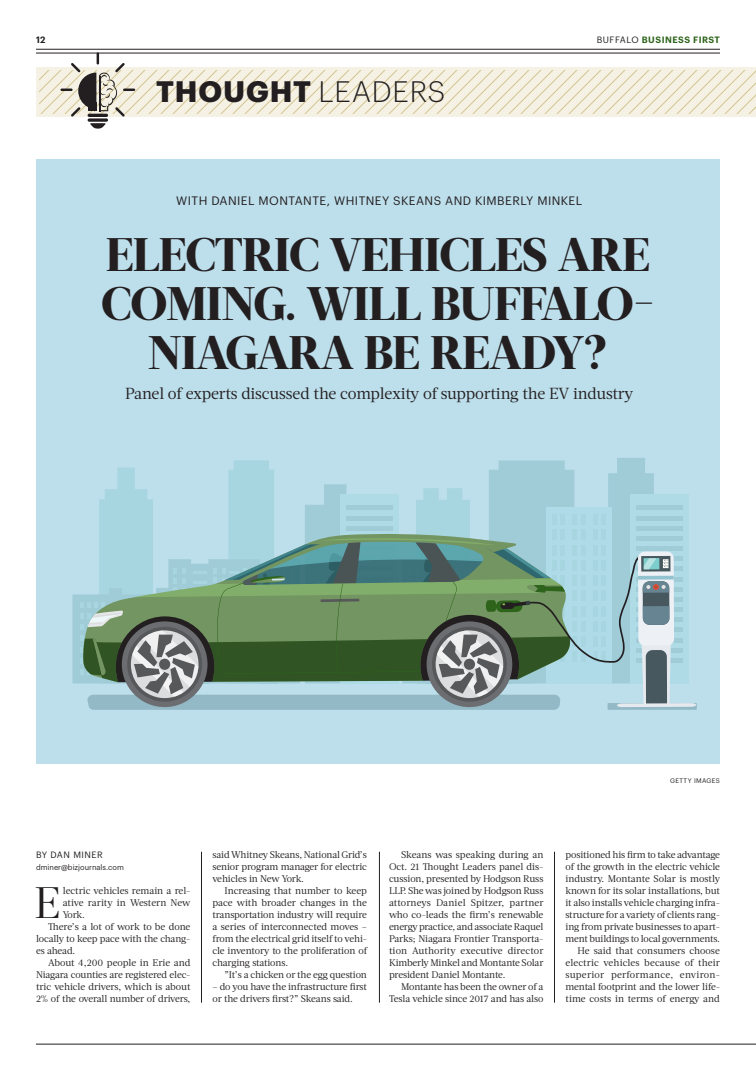
<style>
.page{position:relative;width:756px;height:1080px;background:#fff}
.page>*{position:absolute;margin:0;border:0;box-sizing:border-box;transform-origin:0 0}
.Headline_-_News__42{font:800 47px/49px "Acta Headline";letter-spacing:-.02em;color:#231f20;text-align:center}
.Drop_Cap_-_Justified{font:44px "Acta Headline";color:#231f20}
.t1{font:700 29px "Graphik";letter-spacing:.03em;color:#231f20}
.Headline_-_Subhead{font:16px "Acta";letter-spacing:-.015em;color:#231f20}
.t2{font:12px "Graphik";letter-spacing:.035em;color:#231f20}
.Body_Copy_-_Serif__I{font:9.7px/12px "Acta";letter-spacing:-.015em;color:#231f20;text-align:justify}
.Drop_Cap_-_Justified-2{font:9.7px/12px "Acta";color:#231f20;text-align:justify}
.t3{font:600 9px "Graphik";letter-spacing:.055em;color:#2d631a}
.Byline_-_Staff{font:9px "Graphik";letter-spacing:.055em;color:#231f20}
.t4{font:600 9px "Graphik";color:#231f20}
.Byline_-_Staff-2{font:7.5px "Graphik";letter-spacing:.005em;color:#231f20}
.Photo_-_Credit{font:6.5px "Graphik";letter-spacing:.055em;color:#231f20}
.s1{font-weight:400;color:#231f20}
.s2{font-weight:300}
</style>
<div class="page">
<hr style="left:36px;top:49px;width:684px;height:1px;background:#231f20">
<hr style="left:36px;top:53px;width:684px;height:1px;background:#231f20">
<div style="left:36px;top:159px;width:684px;height:604px;background:#bddeeb"></div>
<div style="left:608px;top:703px;width:89px;height:7px;background:#9cc0cd"></div>
<svg style="left:72px;top:458px;width:624px;height:252px"></svg>
<svg style="left:638px;top:576px;width:36px;height:4px"></svg>
<hr style="left:36px;top:1044px;width:720px;height:1px;background:#231f20">
<svg style="left:88px;top:118px;width:20px;height:4px"></svg>
<svg style="left:90px;top:123px;width:16px;height:6px"></svg>
<svg style="left:38px;top:52px;width:718px;height:65px"></svg>
<hr style="left:201px;top:852px;width:1px;height:151px;background:#231f20">
<hr style="left:379px;top:852px;width:1px;height:151px;background:#231f20">
<hr style="left:554px;top:852px;width:1px;height:151px;background:#231f20">
<p class="t4" style="left:36px;top:33px;width:11px">12</p>
<p class="t3" style="left:597px;top:33px;width:125px"><span class="s1">BUFFALO</span> BUSINESS FIRST</p>
<p class="t1" style="left:156px;top:69px;width:291px">THOUGHT <span class="s2">LEADERS</span></p>
<p class="t2" style="left:176px;top:191px;width:408px">WITH DANIEL MONTANTE, WHITNEY SKEANS AND KIMBERLY MINKEL</p>
<p class="Headline_-_News__42" style="left:101px;top:231px;width:556px">ELECTRIC VEHICLES ARE<br>COMING. WILL BUFFALO-<br>NIAGARA BE READY?</p>
<p class="Headline_-_Subhead" style="left:125px;top:385px;width:510px">Panel of experts discussed the complexity of supporting the EV industry</p>
<p class="Photo_-_Credit" style="left:670px;top:775px;width:51px">GETTY IMAGES</p>
<p class="Byline_-_Staff" style="left:36px;top:848px;width:68px">BY DAN MINER</p>
<p class="Byline_-_Staff-2" style="left:36px;top:862px;width:89px">dminer@bizjournals.com</p>
<p class="Drop_Cap_-_Justified" style="left:34px;top:877px;width:28px">E</p>
<p class="Drop_Cap_-_Justified-2" style="left:63px;top:885px;width:129px">lectric vehicles remain a rel&shy;ative rarity in Western New York.</p>
<p class="Body_Copy_-_Serif__I" style="left:36px;top:921px;width:156px;text-indent:12px">There’s a lot of work to be done locally to keep pace with the chang&shy;es ahead.</p>
<p class="Body_Copy_-_Serif__I" style="left:36px;top:957px;width:156px;text-indent:12px">About 4,200 people in Erie and Niagara counties are registered elec&shy;tric vehicle drivers, which is about 2% of the overall number of drivers,</p>
<p class="Body_Copy_-_Serif__I" style="left:213px;top:849px;width:156px">said Whitney Skeans, National Grid’s senior program manager for electric vehicles in New York.</p>
<p class="Body_Copy_-_Serif__I" style="left:213px;top:885px;width:156px;text-indent:12px">Increasing that number to keep pace with broader changes in the transportation industry will require a series of interconnected moves – from the electrical grid itself to vehi&shy;cle inventory to the proliferation of charging stations.</p>
<p class="Body_Copy_-_Serif__I" style="left:225px;top:969px;width:144px">”It’s a chicken or the egg question</p>
<p class="Body_Copy_-_Serif__I" style="left:213px;top:981px;width:156px">– do you have the infrastructure first or the drivers first?” Skeans said.</p>
<p class="Body_Copy_-_Serif__I" style="left:389px;top:849px;width:156px;text-indent:12px">Skeans was speaking during an Oct. 21 Thought Leaders panel dis&shy;cussion, presented by Hodgson Russ LLP. She was joined by Hodgson Russ attorneys Daniel Spitzer, partner who co-leads the firm’s renewable energy practice, and associate Raquel Parks; Niagara Frontier Transporta&shy;tion Authority executive director Kimberly Minkel and Montante Solar president Daniel Montante.</p>
<p class="Body_Copy_-_Serif__I" style="left:389px;top:981px;width:156px;text-align:right">Montante has been the owner of a<br>Tesla vehicle since 2017 and has also</p>
<p class="Body_Copy_-_Serif__I" style="left:566px;top:849px;width:156px">positioned his firm to take advantage of the growth in the electric vehicle industry. Montante Solar is mostly known for its solar installations, but it also installs vehicle charging infra&shy;structure for a variety of clients rang&shy;ing from private businesses to apart&shy;ment buildings to local governments.</p>
<p class="Body_Copy_-_Serif__I" style="left:566px;top:945px;width:156px;text-indent:12px">He said that consumers choose electric vehicles because of their superior performance, environ&shy;mental footprint and the lower life&shy;time costs in terms of energy and</p>
</div>
